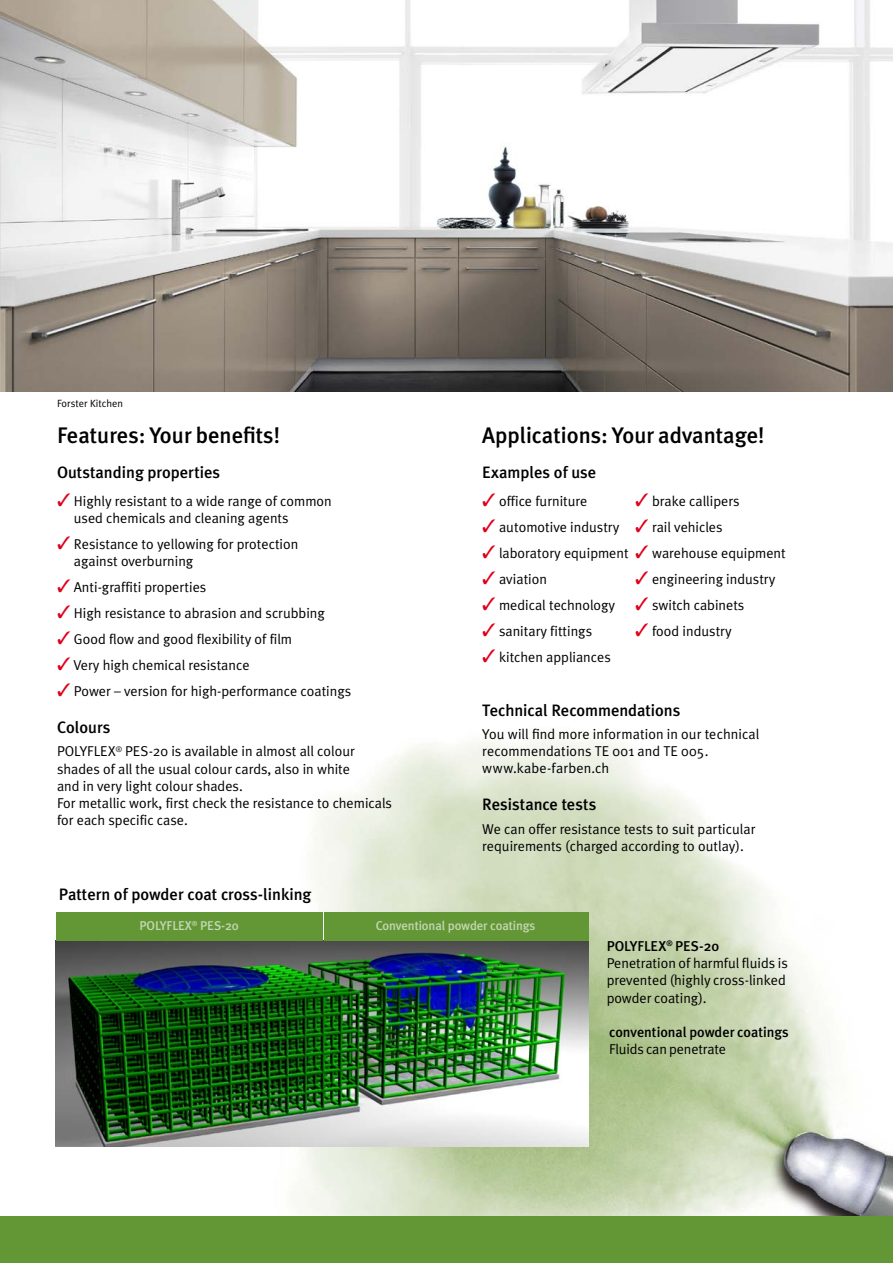
<style>
.page{position:relative;width:893px;height:1263px;background:#fff}
.page>*{position:absolute;margin:0;border:0;box-sizing:border-box;transform-origin:0 0}
.Titel_fk{font:500 22.5px "Meta Plus";color:#000}
.Text_fk{font:500 16.5px "Meta Plus";color:#000}
.Untertitel{font:14.25px/17.1px "Meta Plus Normal";color:#000}
.Text_fk-2{font:14.25px/17.1px "Meta Plus Normal";color:#000}
.Legende_fk{font:14.25px/17.1px "Meta Plus Normal";color:#000}
.Legende_fk-2{font:500 14.25px/17.1px "Meta Plus";color:#000}
.Tabelle_Titel{font:500 12.75px "Meta Plus";letter-spacing:-.01em;color:#c3d6b0}
.Text_fk-3{font:10.5px "Meta Plus Normal";color:#000}
.s1{color:#e0001b}
.s2{font-family:"Meta Plus";font-weight:500}
.s3{font-family:"Meta Plus Normal";font-weight:400}
</style>
<div class="page">
<img style="left:225px;top:733px;width:668px;height:483px">
<img style="left:0;top:0;width:893px;height:391px">
<div style="left:0;top:1216px;width:893px;height:47px;background:#639736"></div>
<img style="left:0;top:154px;width:1px;height:237px">
<img style="left:56px;top:940px;width:533px;height:206px">
<div style="left:324px;top:912px;width:265px;height:28px;background:#639736"></div>
<div style="left:56px;top:912px;width:266px;height:28px;background:#639736"></div>
<p class="Text_fk-3" style="left:57px;top:397px;width:68px">Forster Kitchen</p>
<p class="Titel_fk" style="left:57px;top:422px;width:224px">Features: Your benefits!</p>
<p class="Text_fk" style="left:57px;top:463px;width:165px">Outstanding properties</p>
<p class="Untertitel" style="left:74px;top:492px;width:259px;text-indent:-17px"><span class="s1">✓</span> Highly resistant to a wide range of common used chemicals and cleaning agents</p>
<p class="Untertitel" style="left:74px;top:535px;width:226px;text-indent:-17px"><span class="s1">✓</span> Resistance to yellowing for protection against overburning</p>
<p class="Untertitel" style="left:57px;top:579px;width:151px"><span class="s1">✓</span> Anti-graffiti properties</p>
<p class="Untertitel" style="left:57px;top:605px;width:269px"><span class="s1">✓</span> High resistance to abrasion and scrubbing</p>
<p class="Untertitel" style="left:57px;top:630px;width:237px"><span class="s1">✓</span> Good flow and good flexibility of film</p>
<p class="Untertitel" style="left:57px;top:656px;width:194px"><span class="s1">✓</span> Very high chemical resistance</p>
<p class="Untertitel" style="left:57px;top:682px;width:296px"><span class="s1">✓</span> Power – version for high-performance coatings</p>
<p class="Text_fk" style="left:57px;top:718px;width:55px">Colours</p>
<p class="Text_fk-2" style="left:57px;top:743px;width:299px">POLYFLEX<sup>®</sup> PES-20 is available in almost all colour shades of all the usual colour cards, also in white and in very light colour shades.</p>
<p class="Text_fk-2" style="left:57px;top:794px;width:337px">For metallic work, first check the resistance to chemicals for each specific case.</p>
<p class="Text_fk" style="left:59px;top:885px;width:254px">Pattern of powder coat cross-linking</p>
<p class="Titel_fk" style="left:482px;top:422px;width:284px">Applications: Your advantage!</p>
<p class="Text_fk" style="left:482px;top:463px;width:116px">Examples of use</p>
<p class="Untertitel" style="left:482px;top:492px;width:107px"><span class="s1">✓</span> office furniture</p>
<p class="Untertitel" style="left:635px;top:492px;width:106px"><span class="s1">✓</span> brake callipers</p>
<p class="Untertitel" style="left:482px;top:518px;width:242px"><span class="s1">✓</span> automotive industry <span class="s1">✓</span> rail vehicles</p>
<p class="Untertitel" style="left:482px;top:544px;width:305px"><span class="s1">✓</span> laboratory equipment <span class="s1">✓</span> warehouse equipment</p>
<p class="Untertitel" style="left:482px;top:570px;width:66px"><span class="s1">✓</span> aviation</p>
<p class="Untertitel" style="left:635px;top:570px;width:142px"><span class="s1">✓</span> engineering industry</p>
<p class="Untertitel" style="left:482px;top:596px;width:264px"><span class="s1">✓</span> medical technology <span class="s1">✓</span> switch cabinets</p>
<p class="Untertitel" style="left:482px;top:622px;width:111px"><span class="s1">✓</span> sanitary fittings</p>
<p class="Untertitel" style="left:635px;top:622px;width:98px"><span class="s1">✓</span> food industry</p>
<p class="Untertitel" style="left:482px;top:648px;width:130px"><span class="s1">✓</span> kitchen appliances</p>
<p class="Text_fk" style="left:482px;top:700px;width:200px">Technical Recommendations</p>
<p class="Text_fk-2" style="left:482px;top:725px;width:279px">You will find more information in our technical recommendations TE 001 and TE 005. www.kabe-farben.ch</p>
<p class="Text_fk" style="left:482px;top:795px;width:116px">Resistance tests</p>
<p class="Text_fk-2" style="left:482px;top:820px;width:275px">We can offer resistance tests to suit particular requirements (charged according to outlay).</p>
<p class="Tabelle_Titel" style="left:140px;top:918px;width:101px">POLYFLEX<sup>®</sup> PES-20</p>
<p class="Tabelle_Titel" style="left:376px;top:918px;width:161px">Conventional powder coatings</p>
<p class="Legende_fk" style="left:607px;top:937px;width:183px"><span class="s2">POLYFLEX</span><sup>®</sup> <span class="s2">PES-20<br></span>Penetration of harmful fluids is prevented (highly cross-linked powder coating).</p>
<p class="Legende_fk-2" style="left:609px;top:1023px;width:181px">conventional powder coatings<br><span class="s3">Fluids can penetrate</span></p>
</div>
